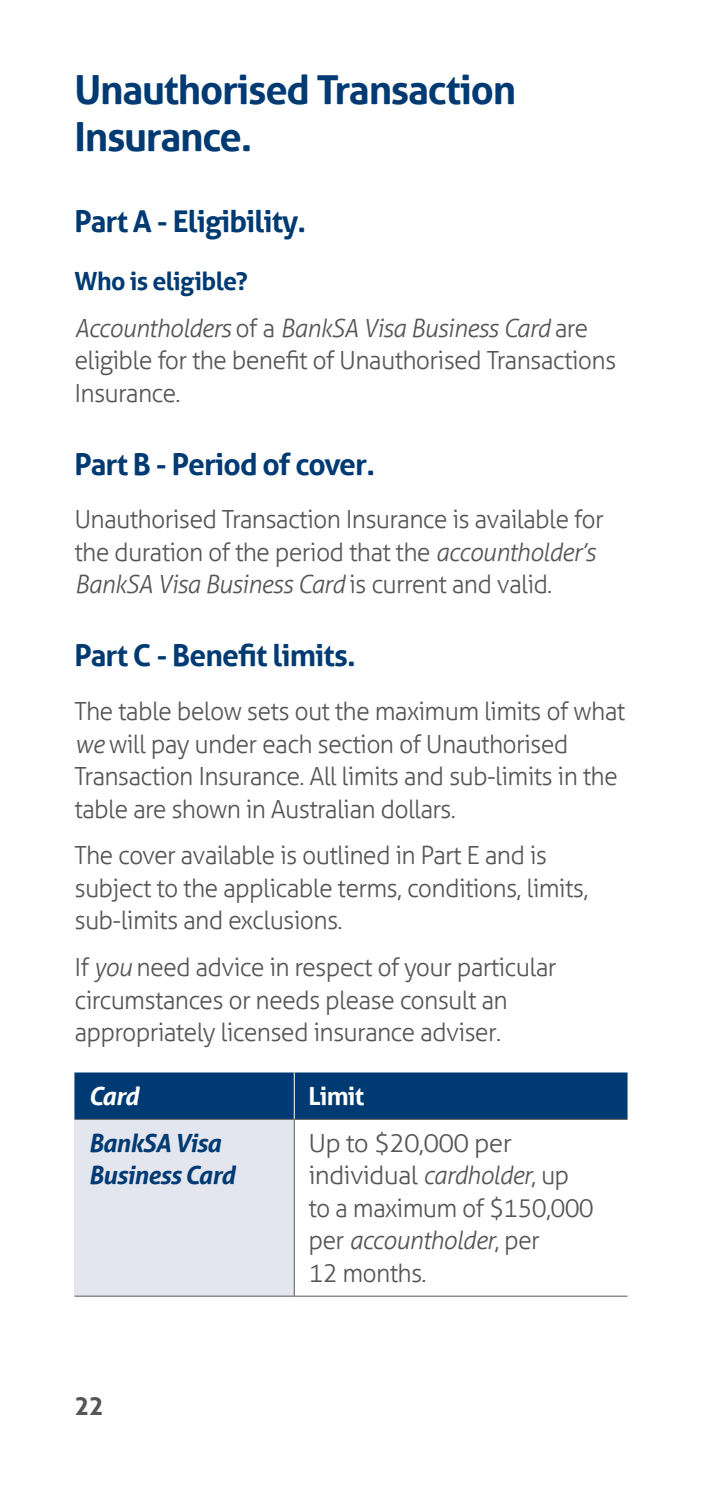
<style>
.page{position:relative;width:702px;height:1489px;background:#fff}
.page>*{position:absolute;margin:0;border:0;box-sizing:border-box;transform-origin:0 0}
.t1{font:700 40px/47.5px "Aller";letter-spacing:-.03em;color:#003a72}
.t2{font:700 30px "Aller";letter-spacing:-.03em;color:#003a72}
.t3{font:300 25px/32.5px "Aller";letter-spacing:-.03em;color:#565656}
.t4{font:300 25px/32.5px "Aller";letter-spacing:-.03em;color:#565656;scale:1.05 1}
.t5{font:italic 300 25px/46.8px "Aller";letter-spacing:-.03em;color:#565656}
.t6{font:italic 700 25px/32.5px "Aller";letter-spacing:-.03em;color:#003a72}
.t7{font:700 25px "Aller";letter-spacing:-.03em;color:#fff}
.t8{font:italic 700 25px "Aller";color:#fff}
.t9{font:700 25px "Aller";color:#565656}
.s1{font-weight:700;font-style:normal;color:#003a72}
.s2{font-style:normal}
.s3{font-style:italic}
</style>
<div class="page">
<div style="left:74px;top:1072px;width:553px;height:46px;background:#003a72"></div>
<div style="left:74px;top:1119px;width:220px;height:176px;background:#e3e5ef"></div>
<hr style="left:294px;top:1072px;width:1px;height:46px;background:#fff">
<hr style="left:74px;top:1118px;width:220px;height:1px;background:#565656">
<hr style="left:74px;top:1295px;width:220px;height:1px;background:#565656">
<hr style="left:294px;top:1118px;width:333px;height:1px;background:#565656">
<hr style="left:294px;top:1119px;width:1px;height:176px;background:#565656">
<hr style="left:294px;top:1295px;width:333px;height:1px;background:#565656">
<h1 class="t1" style="left:74px;top:66px;width:443px">Unauthorised Transaction<br>Insurance.</h1>
<p class="t2" style="left:74px;top:202px;width:233px">Part A - Eligibility.</p>
<p class="t5" style="left:74px;top:258px;width:515px"><span class="s1">Who is eligible?<br></span>Accountholders <span class="s2">of a</span> BankSA Visa Business Card <span class="s2">are</span></p>
<p class="t3" style="left:74px;top:344px;width:543px">eligible for the benefit of Unauthorised Transactions<br>Insurance.</p>
<p class="t2" style="left:74px;top:445px;width:302px">Part B - Period of cover.</p>
<p class="t3" style="left:74px;top:503px;width:531px">Unauthorised Transaction Insurance is available for the duration of the period that the <span class="s3">accountholder’s<br>BankSA Visa Business Card</span> is current and valid.</p>
<p class="t2" style="left:74px;top:637px;width:283px">Part C - Benefit limits.</p>
<p class="t3" style="left:74px;top:695px;width:552px">The table below sets out the maximum limits of what <span class="s3">we</span> will pay under each section of Unauthorised Transaction Insurance. All limits and sub-limits in the table are shown in Australian dollars.</p>
<p class="t3" style="left:74px;top:839px;width:515px">The cover available is outlined in Part E and is subject to the applicable terms, conditions, limits, sub-limits and exclusions.</p>
<p class="t3" style="left:74px;top:951px;width:483px">If <span class="s3">you</span> need advice in respect of your particular circumstances or needs please consult an appropriately licensed insurance adviser.</p>
<p class="t8" style="left:89px;top:1080px;width:52px">Card</p>
<p class="t7" style="left:308px;top:1080px;width:57px">Limit</p>
<p class="t6" style="left:89px;top:1126px;width:148px">BankSA Visa<br>Business Card</p>
<p class="t4" style="left:308px;top:1126px;width:273px">Up to $20,000 per individual <span class="s3">cardholder</span>, up to a maximum of $150,000 per <span class="s3">accountholder</span>, per<br>12 months.</p>
<p class="t9" style="left:74px;top:1389px;width:31px">22</p>
</div>
